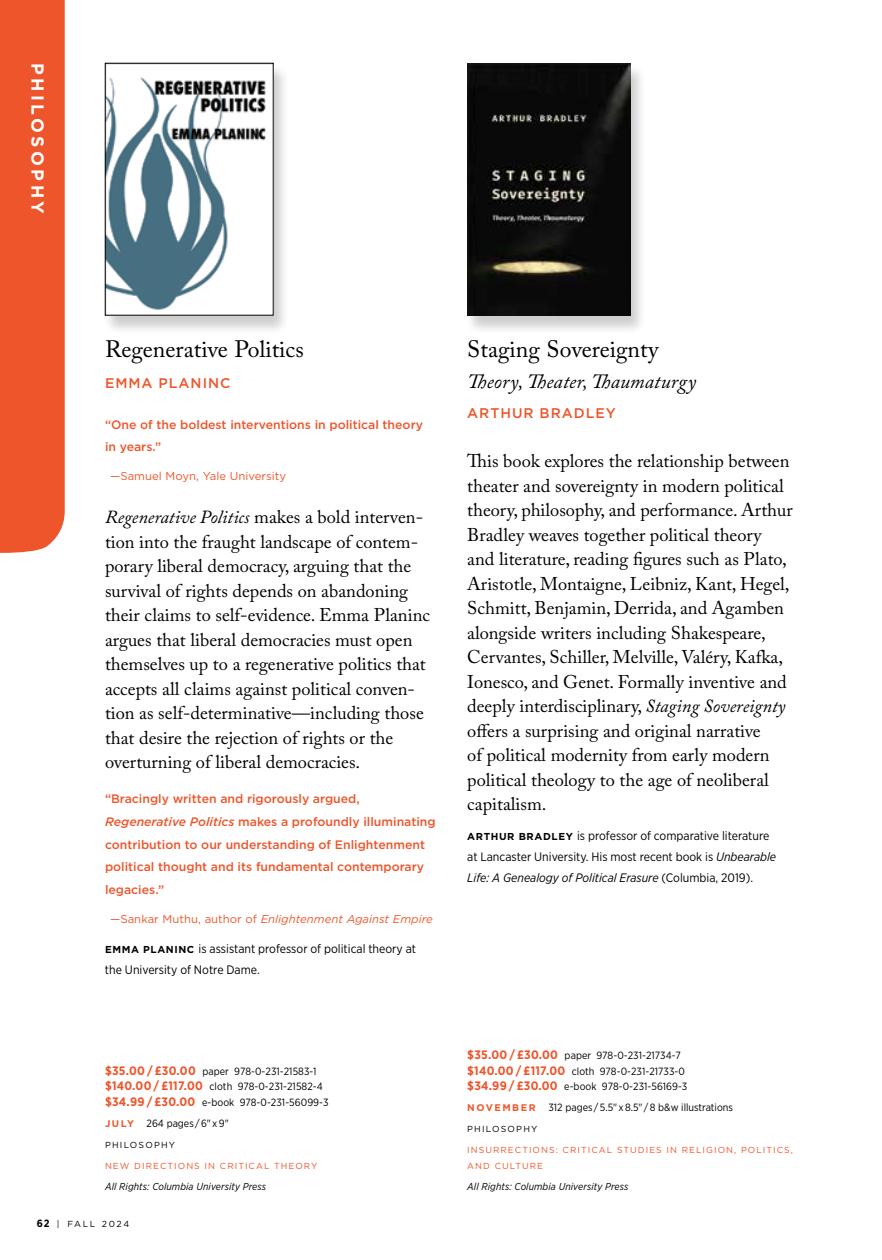
<style>
.page{position:relative;width:882px;height:1260px;background:#fff}
.page>*{position:absolute;margin:0;border:0;box-sizing:border-box;transform-origin:0 0}
.t1{font:23.62px "Adobe Caslon Pro";color:#000}
.t2{font:italic 20.12px "Adobe Caslon Pro";letter-spacing:.01em;color:#000}
.t3{font:18.38px/24.5px "Adobe Caslon Pro";color:#000}
.t4{font:700 17.5px "Gotham";letter-spacing:.2em;color:#fff}
.t5{font:500 14px "Gotham";letter-spacing:.07em;color:#ee552b}
.t6{font:500 12.25px/22.8px "Gotham";color:#ee552b}
.t7{font:12.25px/21px "Gotham Narrow";color:#000}
.t8{font:italic 11.38px "Gotham";color:#ee552b}
.t9{font:11.38px "Gotham";color:#ee552b}
.t10{font:10.5px/15.8px "Gotham Narrow";letter-spacing:.005em;color:#000}
.t11{font:italic 10.15px "Gotham Narrow";letter-spacing:.01em;color:#000}
.t12{font:8.75px/15.8px "Gotham";letter-spacing:.12em;color:#ee552b}
.t13{font:8.75px "Gotham";letter-spacing:.14em;color:#000}
.t14{font:8.75px "Gotham";letter-spacing:.195em;color:#000}
.s1{font-style:italic}
.s2{font-style:normal}
.s3{font-family:"Gotham";font-weight:700;font-size:10.15px}
.s4{font-weight:700;font-size:12.25px;color:#ee552b}
.s5{font-family:"Gotham";font-weight:700;font-size:9.62px;color:#ee552b}
.s6{font-family:"Gotham Narrow";font-weight:700;font-size:10.5px}
</style>
<div class="page">
<div style="left:102px;top:64px;width:188px;height:271px;background:#000;opacity:.2"></div>
<img style="left:107px;top:65px;width:164px;height:248px">
<div style="left:105px;top:63px;width:168px;height:252px;border:1px solid #000"></div>
<div style="left:465px;top:64px;width:182px;height:272px;background:#000;opacity:.2"></div>
<img style="left:467px;top:63px;width:163px;height:252px">
<div style="left:0;top:0;width:65px;height:553px;background:#ee552b"></div>
<p class="t4" style="left:49px;top:63px;width:152px;rotate:90deg">PHILOSOPHY</p>
<p class="t1" style="left:105px;top:335px;width:200px">Regenerative Politics</p>
<p class="t5" style="left:105px;top:374px;width:127px">EMMA PLANINC</p>
<p class="t6" style="left:105px;top:413px;width:320px">“One of the boldest interventions in political theory in years.”</p>
<p class="t9" style="left:110px;top:469px;width:177px">—Samuel Moyn, Yale University</p>
<p class="t3" style="left:105px;top:505px;width:326px"><span class="s1">Regenerative Politics</span> makes a bold interven&shy;tion into the fraught landscape of contem&shy;porary liberal democracy, arguing that the survival of rights depends on abandoning their claims to self-evidence. Emma Planinc argues that liberal democracies must open themselves up to a regenerative politics that accepts all claims against political conven&shy;tion as self-determinative—including those that desire the rejection of rights or the overturning of liberal democracies.</p>
<p class="t6" style="left:105px;top:787px;width:332px">“Bracingly written and rigorously argued, <span class="s1">Regenerative Politics</span> makes a profoundly illuminating contribution to our understanding of Enlightenment political thought and its fundamental contemporary legacies.”</p>
<p class="t8" style="left:110px;top:912px;width:324px"><span class="s2">—Sankar Muthu, author of</span> Enlightenment Against Empire</p>
<p class="t7" style="left:105px;top:938px;width:313px"><span class="s3">EMMA PLANINC</span> is assistant professor of political theory at the University of Notre Dame.</p>
<p class="t10" style="left:105px;top:1063px;width:225px"><span class="s4">$35.00 / £30.00</span> paper 978-0-231-21583-1 <span class="s4">$140.00 / £117.00</span> cloth 978-0-231-21582-4 <span class="s4">$34.99 / £30.00</span> e-book 978-0-231-56099-3</p>
<p class="t10" style="left:105px;top:1115px;width:125px"><span class="s5">J U LY</span> 264 pages / 6" x 9"</p>
<p class="t13" style="left:105px;top:1139px;width:72px">PHILOSOPHY</p>
<p class="t12" style="left:105px;top:1158px;width:214px">NEW DIRECTIONS IN CRITICAL THEORY</p>
<p class="t11" style="left:105px;top:1180px;width:163px">All Rights: Columbia University Press</p>
<p class="t14" style="left:37px;top:1218px;width:94px"><span class="s6">62</span> | FALL 2024</p>
<p class="t1" style="left:467px;top:335px;width:193px">Staging Sovereignty</p>
<p class="t2" style="left:467px;top:369px;width:230px">Theory, Theater, Thaumaturgy</p>
<p class="t5" style="left:467px;top:404px;width:150px">ARTHUR BRADLEY</p>
<p class="t3" style="left:467px;top:449px;width:327px">This book explores the relationship between theater and sovereignty in modern political theory, philosophy, and performance. Arthur Bradley weaves together political theory and literature, reading figures such as Plato, Aristotle, Montaigne, Leibniz, Kant, Hegel, Schmitt, Benjamin, Derrida, and Agamben alongside writers including Shakespeare, Cervantes, Schiller, Melville, Valéry, Kafka, Ionesco, and Genet. Formally inventive and deeply interdisciplinary, <span class="s1">Staging Sovereignty </span>offers a surprising and original narrative<br>of political modernity from early modern political theology to the age of neoliberal capitalism.</p>
<p class="t7" style="left:467px;top:825px;width:310px"><span class="s3">ARTHUR BRADLEY</span> is professor of comparative literature at Lancaster University. His most recent book is <span class="s1">Unbearable<br>Life: A Genealogy of Political Erasure</span> (Columbia, 2019).</p>
<p class="t10" style="left:467px;top:1047px;width:222px"><span class="s4">$35.00 / £30.00</span> paper 978-0-231-21734-7 <span class="s4">$140.00 / £117.00</span> cloth 978-0-231-21733-0 <span class="s4">$34.99 / £30.00</span> e-book 978-0-231-56169-3</p>
<p class="t10" style="left:467px;top:1099px;width:267px"><span class="s5">N OV E M B E R</span> 312 pages / 5.5" x 8.5" / 8 b&amp;w illustrations</p>
<p class="t13" style="left:467px;top:1124px;width:72px">PHILOSOPHY</p>
<p class="t12" style="left:467px;top:1142px;width:327px">INSURRECTIONS: CRITICAL STUDIES IN RELIGION, POLITICS,<br>AND CULTURE</p>
<p class="t11" style="left:467px;top:1180px;width:163px">All Rights: Columbia University Press</p>
</div>
